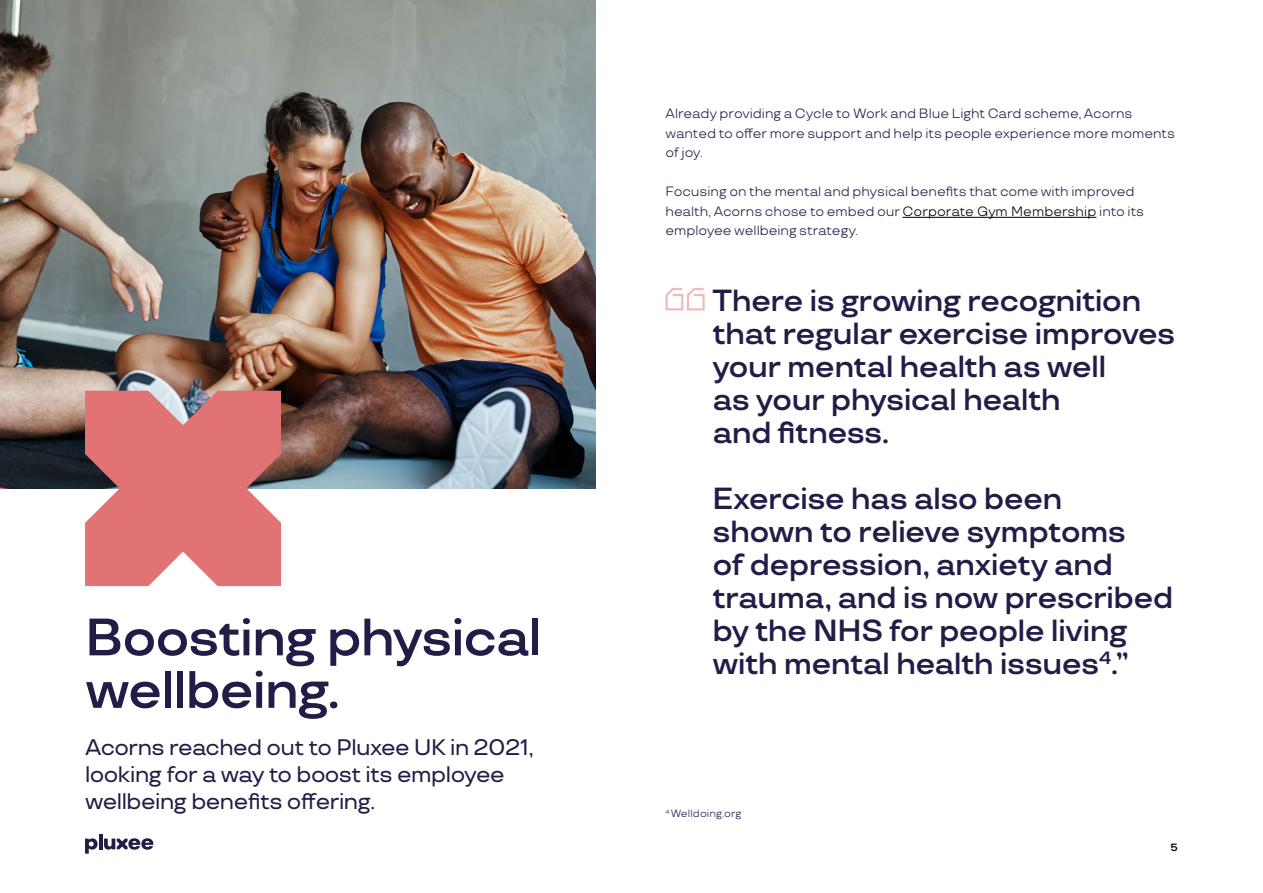
<style>
.page{position:relative;width:1263px;height:893px;background:#fff}
.page>*{position:absolute;margin:0;border:0;box-sizing:border-box;transform-origin:0 0}
.t1{font:600 52.5px/52.5px "TT Travels";letter-spacing:-.03em;color:#221c46}
.t2{font:600 30.45px/33px "TT Travels";letter-spacing:-.025em;color:#221c46}
.t3{font:500 22.5px/27px "TT Travels";letter-spacing:-.025em;color:#221c46}
.t4{font:13.5px/19.5px "TT Travels";letter-spacing:-.005em;color:#221c46}
.t5{font:10.5px "TT Travels";letter-spacing:.005em;color:#221c46}
.t6{font:600 10.5px "TT Travels";color:#000}
.s1{color:#000}
</style>
<div class="page">
<svg style="left:85px;top:838px;width:13px;height:16px"></svg>
<hr style="left:99px;top:834px;width:4px;height:15px;background:#221c46">
<svg style="left:104px;top:838px;width:49px;height:12px"></svg>
<img style="left:0;top:0;width:595px;height:488px">
<hr style="left:902px;top:217px;width:194px;height:1px;background:#000">
<svg style="left:85px;top:391px;width:196px;height:195px;background:#db7b7d"></svg>
<svg style="left:665px;top:288px;width:40px;height:22px"></svg>
<h1 class="t1" style="left:85px;top:612px;width:459px">Boosting physical wellbeing.</h1>
<h3 class="t3" style="left:85px;top:734px;width:450px">Acorns reached out to Pluxee UK in 2021, looking for a way to boost its employee wellbeing benefits offering.</h3>
<p class="t4" style="left:665px;top:104px;width:511px">Already providing a Cycle to Work and Blue Light Card scheme, Acorns wanted to offer more support and help its people experience more moments of joy.</p>
<p class="t4" style="left:665px;top:182px;width:480px">Focusing on the mental and physical benefits that come with improved health, Acorns chose to embed our <span class="s1">Corporate Gym Membership</span> into its employee wellbeing strategy.</p>
<h2 class="t2" style="left:712px;top:284px;width:465px">There is growing recognition that regular exercise improves your mental health as well<br>as your physical health<br>and fitness.</h2>
<h2 class="t2" style="left:712px;top:482px;width:462px">Exercise has also been<br>shown to relieve symptoms<br>of depression, anxiety and trauma, and is now prescribed by the NHS for people living with mental health issues<sup>4</sup>.”</h2>
<p class="t5" style="left:665px;top:807px;width:78px"><sup>4</sup> Welldoing.org</p>
<p class="t6" style="left:1170px;top:841px;width:9px">5</p>
</div>
